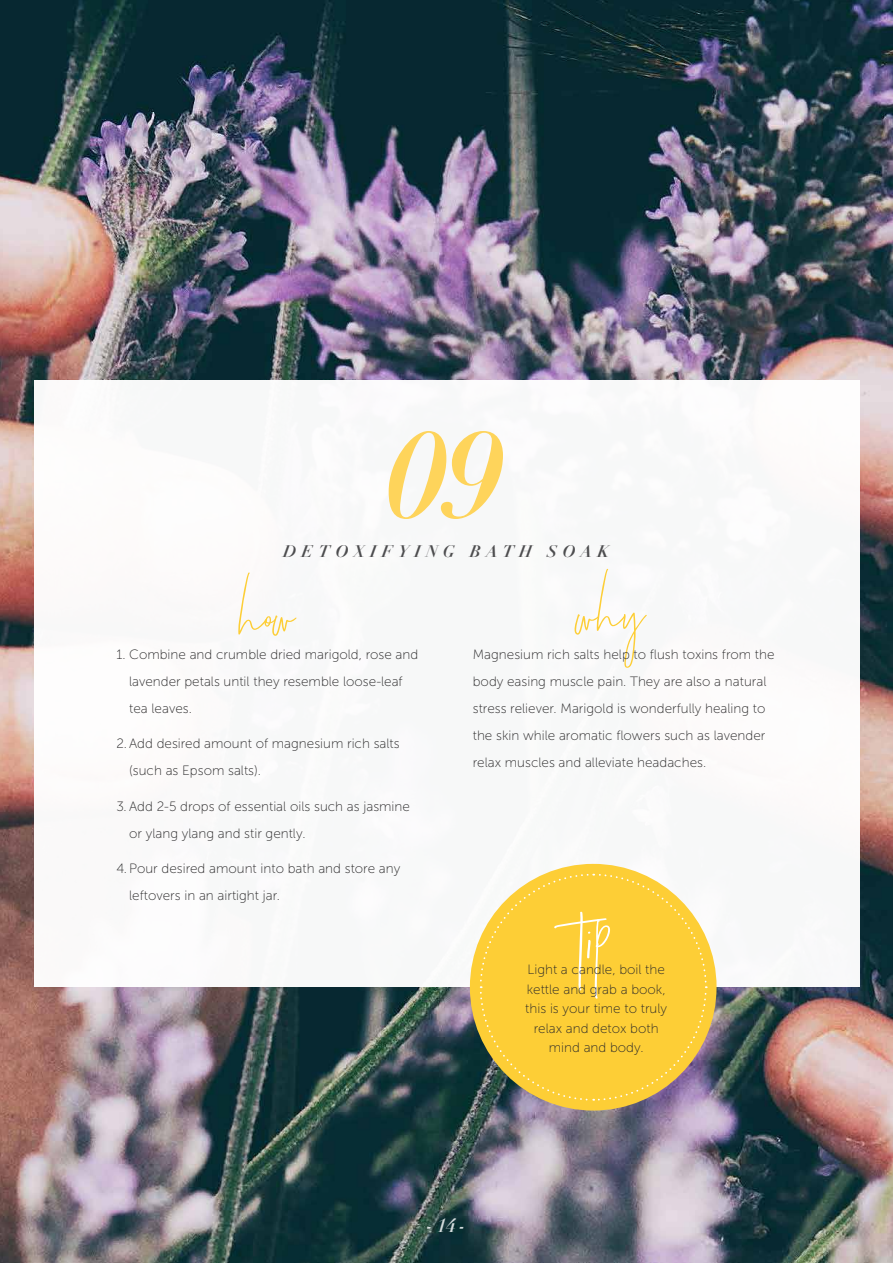
<style>
.page{position:relative;width:893px;height:1263px;background:#fff}
.page>*{position:absolute;margin:0;border:0;box-sizing:border-box;transform-origin:0 0}
.t1{font:italic 700 122.55px "Didot LT Std";color:#fed45b}
.t2{font:italic 700 19.5px "Didot LT Std";color:#d1d3d4}
.t3{font:italic 700 16.5px "Didot LT Std";letter-spacing:.325em;color:#4d4d4f}
.t4{font:13.5px/27px "Museo Sans 100";color:#292829}
</style>
<div class="page">
<img style="left:0;top:0;width:893px;height:1263px">
<div style="left:34px;top:380px;width:825px;height:607px;background:#fff"></div>
<div style="left:470px;top:864px;width:247px;height:246px;background:#fdce36;border-radius:50%"></div>
<svg style="left:479px;top:873px;width:229px;height:228px"></svg>
<h1 class="t1" style="left:386px;top:398px;width:122px">09</h1>
<p class="t3" style="left:283px;top:541px;width:328px">DETOXIFYING BATH SOAK</p>
<p class="t4" style="left:129px;top:641px;width:291px;text-indent:-13px">1. Combine and crumble dried marigold, rose and lavender petals until they resemble loose-leaf tea leaves.</p>
<p class="t4" style="left:129px;top:730px;width:272px;text-indent:-13px">2.Add desired amount of magnesium rich salts (such as Epsom salts).</p>
<p class="t4" style="left:129px;top:793px;width:282px;text-indent:-13px">3. Add 2-5 drops of essential oils such as jasmine or ylang ylang and stir gently.</p>
<p class="t4" style="left:129px;top:855px;width:273px;text-indent:-13px">4. Pour desired amount into bath and store any leftovers in an airtight jar.</p>
<p class="t4" style="left:473px;top:641px;width:303px">Magnesium rich salts help to flush toxins from the body easing muscle pain. They are also a natural stress reliever. Marigold is wonderfully healing to the skin while aromatic flowers such as lavender relax muscles and alleviate headaches.</p>
<p class="t4" style="left:528px;top:956px;width:139px">Light a candle, boil the</p>
<p class="t4" style="left:525px;top:979px;width:143px;line-height:19.5px;text-align:center">kettle and grab a book, this is your time to truly relax and detox both mind and body.</p>
<h2 class="t2" style="left:421px;top:1213px;width:52px">- B14 -</h2>
<h2 class="t2" style="left:427px;top:1213px;width:41px">- 14 -</h2>
</div>
